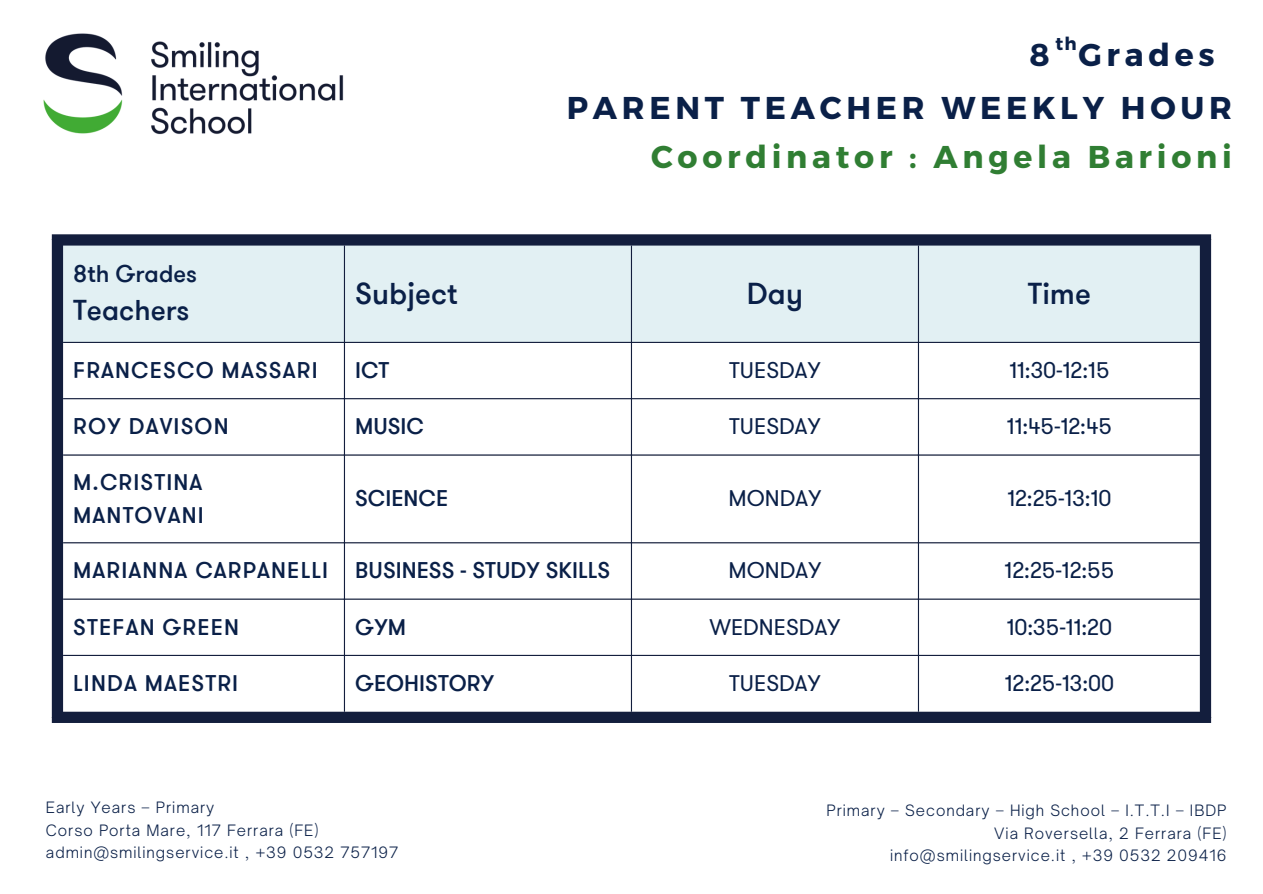
<style>
.page{position:relative;width:1263px;height:894px;background:#fff}
.page>*{position:absolute;margin:0;border:0;box-sizing:border-box;transform-origin:0 0}
.t1{font:700 31.5px "Montserrat";letter-spacing:.15em;color:#0a2048}
.t2{font:700 31.5px "Montserrat";letter-spacing:.15em;color:#307e33}
.t3{font:500 30px "GT Walsheim Pro";color:#0a2048}
.t4{font:500 28.5px "GT Walsheim Pro";color:#0a2048}
.t5{font:500 24px "GT Walsheim Pro";color:#0a2048}
.t6{font:22.5px "GT Walsheim Pro";color:#0a2048}
.t7{font:500 22.5px/32.7px "GT Walsheim Pro";letter-spacing:.05em;color:#0a2048}
.t8{font:500 22.5px "GT Walsheim Pro";color:#0a2048}
.t9{font:700 18px "Montserrat";color:#0a2048}
.t10{font:300 15px "Open Sauce One";letter-spacing:.065em;color:#0a2048}
</style>
<div class="page">
<div style="left:63px;top:245px;width:1137px;height:97px;background:#e2f0f3"></div>
<svg style="left:345px;top:343px;width:855px;height:368px"></svg>
<hr style="left:344px;top:245px;width:1px;height:466px;background:#131e3d">
<hr style="left:631px;top:245px;width:1px;height:466px;background:#131e3d">
<hr style="left:918px;top:245px;width:1px;height:466px;background:#131e3d">
<hr style="left:63px;top:342px;width:1137px;height:1px;background:#131e3d">
<hr style="left:63px;top:398px;width:1137px;height:1px;background:#131e3d">
<hr style="left:63px;top:454px;width:1137px;height:1px;background:#131e3d">
<hr style="left:63px;top:542px;width:1137px;height:1px;background:#131e3d">
<hr style="left:63px;top:598px;width:1137px;height:1px;background:#131e3d">
<hr style="left:63px;top:654px;width:1137px;height:1px;background:#131e3d">
<div style="left:52px;top:245px;width:11px;height:466px;background:#131e3d"></div>
<div style="left:1200px;top:245px;width:11px;height:466px;background:#131e3d"></div>
<div style="left:52px;top:234px;width:1159px;height:11px;background:#131e3d"></div>
<div style="left:52px;top:711px;width:1159px;height:11px;background:#131e3d"></div>
<img style="left:43px;top:33px;width:301px;height:102px">
<p class="t9" style="left:1055px;top:31px;width:23px">th</p>
<p class="t1" style="left:1029px;top:35px;width:187px">8 Grades</p>
<p class="t5" style="left:73px;top:258px;width:125px">8th Grades</p>
<h3 class="t4" style="left:73px;top:292px;width:118px">Teachers</h3>
<p class="t1" style="left:567px;top:87px;width:666px">PARENT TEACHER WEEKLY HOUR</p>
<p class="t2" style="left:651px;top:136px;width:582px">Coordinator : Angela Barioni</p>
<h2 class="t3" style="left:355px;top:274px;width:104px">Subject</h2>
<h1 class="t3" style="left:747px;top:274px;width:58px">Day</h1>
<h2 class="t3" style="left:1028px;top:274px;width:65px">Time</h2>
<p class="t7" style="left:73px;top:353px;width:246px">FRANCESCO MASSARI</p>
<p class="t7" style="left:355px;top:353px;width:36px">ICT</p>
<p class="t6" style="left:729px;top:356px;width:93px">TUESDAY</p>
<p class="t6" style="left:1009px;top:356px;width:102px">11:30-12:15</p>
<p class="t7" style="left:73px;top:409px;width:157px">ROY DAVISON</p>
<p class="t7" style="left:355px;top:409px;width:70px">MUSIC</p>
<p class="t6" style="left:729px;top:412px;width:93px">TUESDAY</p>
<p class="t6" style="left:1007px;top:412px;width:106px">11:45-12:45</p>
<p class="t7" style="left:73px;top:465px;width:132px">M.CRISTINA<br>MANTOVANI</p>
<p class="t8" style="left:355px;top:484px;width:95px">SCIENCE</p>
<p class="t6" style="left:728px;top:484px;width:94px">MONDAY</p>
<p class="t6" style="left:1007px;top:484px;width:106px">12:25-13:10</p>
<p class="t7" style="left:73px;top:553px;width:256px">MARIANNA CARPANELLI</p>
<p class="t8" style="left:355px;top:556px;width:257px">BUSINESS - STUDY SKILLS</p>
<p class="t6" style="left:728px;top:556px;width:94px">MONDAY</p>
<p class="t6" style="left:1005px;top:556px;width:111px">12:25-12:55</p>
<p class="t7" style="left:73px;top:609px;width:167px">STEFAN GREEN</p>
<p class="t7" style="left:355px;top:609px;width:52px">GYM</p>
<p class="t6" style="left:709px;top:612px;width:133px">WEDNESDAY</p>
<p class="t6" style="left:1007px;top:612px;width:107px">10:35-11:20</p>
<p class="t7" style="left:73px;top:666px;width:167px">LINDA MAESTRI</p>
<p class="t8" style="left:355px;top:668px;width:141px">GEOHISTORY</p>
<p class="t6" style="left:729px;top:668px;width:93px">TUESDAY</p>
<p class="t6" style="left:1005px;top:668px;width:111px">12:25-13:00</p>
<p class="t10" style="left:46px;top:797px;width:170px">Early Years – Primary</p>
<p class="t10" style="left:46px;top:820px;width:274px">Corso Porta Mare, 117 Ferrara (FE)</p>
<p class="t10" style="left:46px;top:842px;width:354px">admin@smilingservice.it , +39 0532 757197</p>
<p class="t10" style="left:826px;top:801px;width:402px">Primary – Secondary – High School – I.T.T.I – IBDP</p>
<p class="t10" style="left:994px;top:823px;width:234px">Via Roversella, 2 Ferrara (FE)</p>
<p class="t10" style="left:890px;top:846px;width:338px">info@smilingservice.it , +39 0532 209416</p>
</div>
